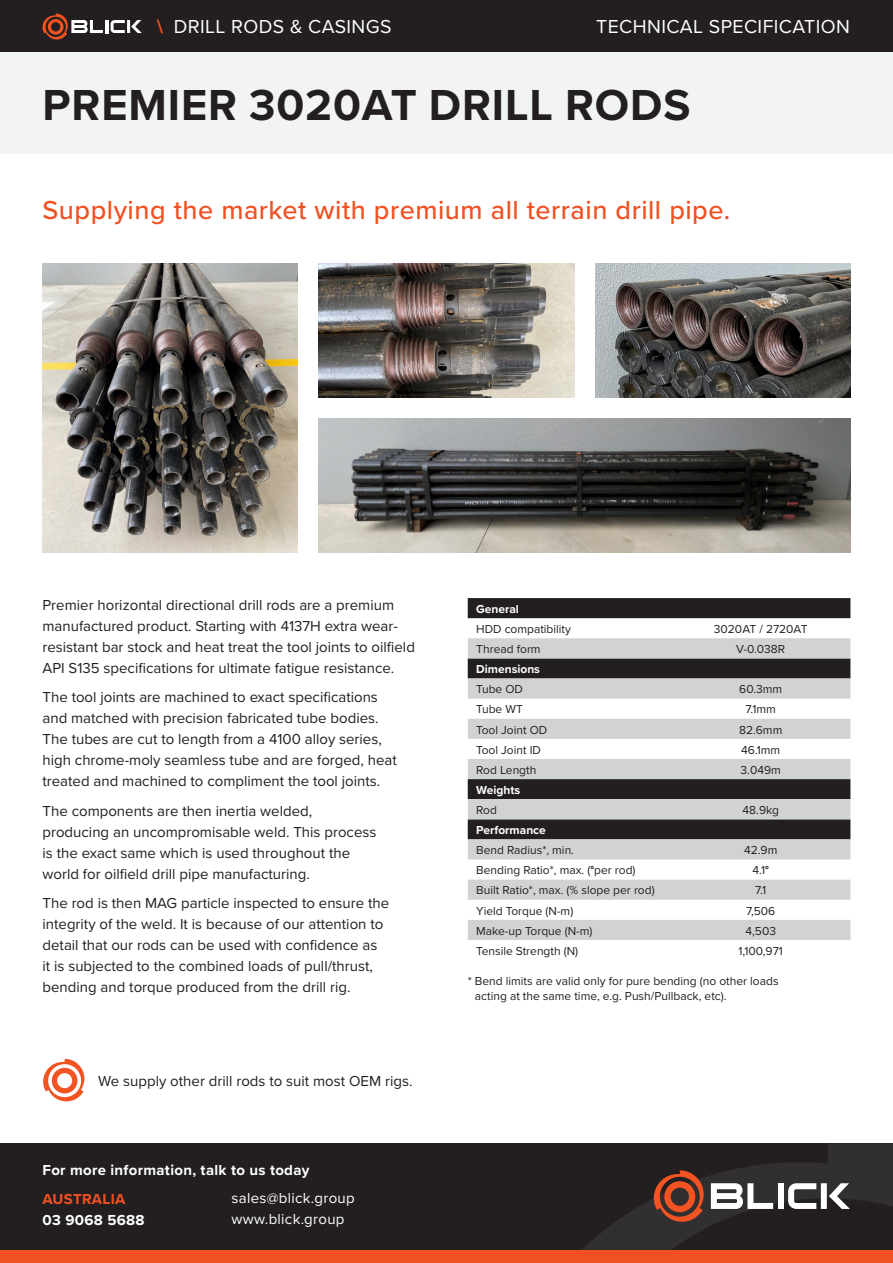
<style>
.page{position:relative;width:893px;height:1263px;background:#fff}
.page>*{position:absolute;margin:0;border:0;box-sizing:border-box;transform-origin:0 0}
.Body{font:700 45px "Proxima Nova";letter-spacing:.02em;color:#231f20}
.Body-2{font:500 27px "Proxima Nova";letter-spacing:.02em;color:#f15122}
.Body-3{font:19.5px "Proxima Nova";letter-spacing:.02em;color:#fff}
.Body-4{font:15px/21px "Proxima Nova";color:#231f20}
.Body-5{font:700 15px/21px "Proxima Nova";letter-spacing:.02em;color:#fff}
.Body-6{font:15px "Proxima Nova";letter-spacing:.02em;color:#fff}
.Body-7{font:12px/15px "Proxima Nova";color:#231f20}
.Table_Header{font:700 12px "Proxima Nova";color:#fff}
.s1{font-weight:700;color:#f15122}
.s2{color:#f15122}
.s3{font-weight:700}
</style>
<div class="page">
<div style="left:0;top:51px;width:893px;height:102px;background:#f2f3f4"></div>
<div style="left:0;top:0;width:893px;height:51px;background:#231f20"></div>
<div style="left:0;top:1143px;width:893px;height:107px;background:#231f20"></div>
<div style="left:0;top:1250px;width:893px;height:13px;background:#f15122"></div>
<svg style="left:582px;top:1144px;width:311px;height:106px"></svg>
<svg style="left:43px;top:14px;width:99px;height:26px"></svg>
<svg style="left:43px;top:1059px;width:41px;height:42px"></svg>
<svg style="left:468px;top:598px;width:382px;height:21px;fill:#231f20"></svg>
<svg style="left:468px;top:638px;width:382px;height:302px;fill:#d1d2d4"></svg>
<img style="left:43px;top:264px;width:255px;height:289px">
<img style="left:319px;top:264px;width:255px;height:134px">
<img style="left:595px;top:264px;width:255px;height:134px">
<img style="left:319px;top:419px;width:531px;height:134px">
<p class="Body-3" style="left:157px;top:12px;width:236px"><span class="s1">\</span> DRILL RODS &amp; CASINGS</p>
<h3 class="Body-3" style="left:596px;top:12px;width:255px">TECHNICAL SPECIFICATION</h3>
<p class="Body" style="left:43px;top:71px;width:649px">PREMIER 3020AT DRILL RODS</p>
<p class="Body-2" style="left:43px;top:190px;width:689px">Supplying the market with premium all terrain drill pipe.</p>
<p class="Body-4" style="left:43px;top:594px;width:374px">Premier horizontal directional drill rods are a premium manufactured product. Starting with 4137H extra wear&shy;resistant bar stock and heat treat the tool joints to oilfield API S135 specifications for ultimate fatigue resistance.</p>
<p class="Body-4" style="left:43px;top:686px;width:356px">The tool joints are machined to exact specifications and matched with precision fabricated tube bodies.<br>The tubes are cut to length from a 4100 alloy series, high chrome-moly seamless tube and are forged, heat treated and machined to compliment the tool joints.</p>
<p class="Body-4" style="left:43px;top:800px;width:335px">The components are then inertia welded, producing an uncompromisable weld. This process is the exact same which is used throughout the world for oilfield drill pipe manufacturing.</p>
<p class="Body-4" style="left:43px;top:892px;width:348px">The rod is then MAG particle inspected to ensure the integrity of the weld. It is because of our attention to detail that our rods can be used with confidence as<br>it is subjected to the combined loads of pull/thrust, bending and torque produced from the drill rig.</p>
<p class="Body-4" style="left:98px;top:1070px;width:316px">We supply other drill rods to suit most OEM rigs.</p>
<p class="Body-5" style="left:43px;top:1159px;width:268px">For more information, talk to us today</p>
<p class="Body-5" style="left:43px;top:1188px;width:104px"><span class="s2">AUSTRALIA<br></span>03 9068 5688</p>
<p class="Body-6" style="left:232px;top:1187px;width:125px">sales@blick.group</p>
<p class="Body-6" style="left:232px;top:1208px;width:114px">www.blick.group</p>
<p class="Table_Header" style="left:476px;top:600px;width:44px">General</p>
<p class="Body-7" style="left:476px;top:621px;width:96px">HDD compatibility</p>
<p class="Body-7" style="left:714px;top:621px;width:95px">3020AT / 2720AT</p>
<p class="Body-7" style="left:476px;top:641px;width:66px">Thread form</p>
<p class="Body-7" style="left:736px;top:641px;width:50px">V-0.038R</p>
<p class="Table_Header" style="left:476px;top:660px;width:65px">Dimensions</p>
<p class="Body-7" style="left:476px;top:681px;width:48px">Tube OD</p>
<p class="Body-7" style="left:739px;top:681px;width:44px">60.3mm</p>
<p class="Body-7" style="left:476px;top:701px;width:48px">Tube WT</p>
<p class="Body-7" style="left:746px;top:701px;width:32px">7.1mm</p>
<p class="Body-7" style="left:476px;top:721px;width:73px">Tool Joint OD</p>
<p class="Body-7" style="left:739px;top:721px;width:45px">82.6mm</p>
<p class="Body-7" style="left:476px;top:742px;width:66px">Tool Joint ID</p>
<p class="Body-7" style="left:741px;top:742px;width:41px">46.1mm</p>
<p class="Body-7" style="left:476px;top:762px;width:62px">Rod Length</p>
<p class="Body-7" style="left:741px;top:762px;width:42px">3.049m</p>
<p class="Table_Header" style="left:476px;top:781px;width:45px">Weights</p>
<p class="Body-7" style="left:476px;top:802px;width:22px">Rod</p>
<p class="Body-7" style="left:743px;top:802px;width:38px">48.9kg</p>
<p class="Table_Header" style="left:476px;top:821px;width:71px">Performance</p>
<p class="Body-7" style="left:476px;top:842px;width:99px">Bend Radius*, min.</p>
<p class="Body-7" style="left:744px;top:842px;width:35px">42.9m</p>
<p class="Body-7" style="left:476px;top:862px;width:161px">Bending Ratio*, max. (<span class="s3">°</span>per rod)</p>
<p class="Body-7" style="left:753px;top:862px;width:18px">4.1<span class="s3">°</span></p>
<p class="Body-7" style="left:476px;top:882px;width:180px">Built Ratio*, max. (% slope per rod)</p>
<p class="Body-7" style="left:755px;top:882px;width:12px">7.1</p>
<p class="Body-7" style="left:476px;top:902px;width:99px">Yield Torque (N-m)</p>
<p class="Body-7" style="left:746px;top:902px;width:31px">7,506</p>
<p class="Body-7" style="left:476px;top:923px;width:118px">Make-up Torque (N-m)</p>
<p class="Body-7" style="left:745px;top:923px;width:32px">4,503</p>
<p class="Body-7" style="left:476px;top:943px;width:103px">Tensile Strength (N)</p>
<p class="Body-7" style="left:738px;top:943px;width:46px">1,100,971</p>
<p class="Body-7" style="left:475px;top:973px;width:305px;text-indent:-7px">* Bend limits are valid only for pure bending (no other loads acting at the same time, e.g. Push/Pullback, etc).</p>
</div>
